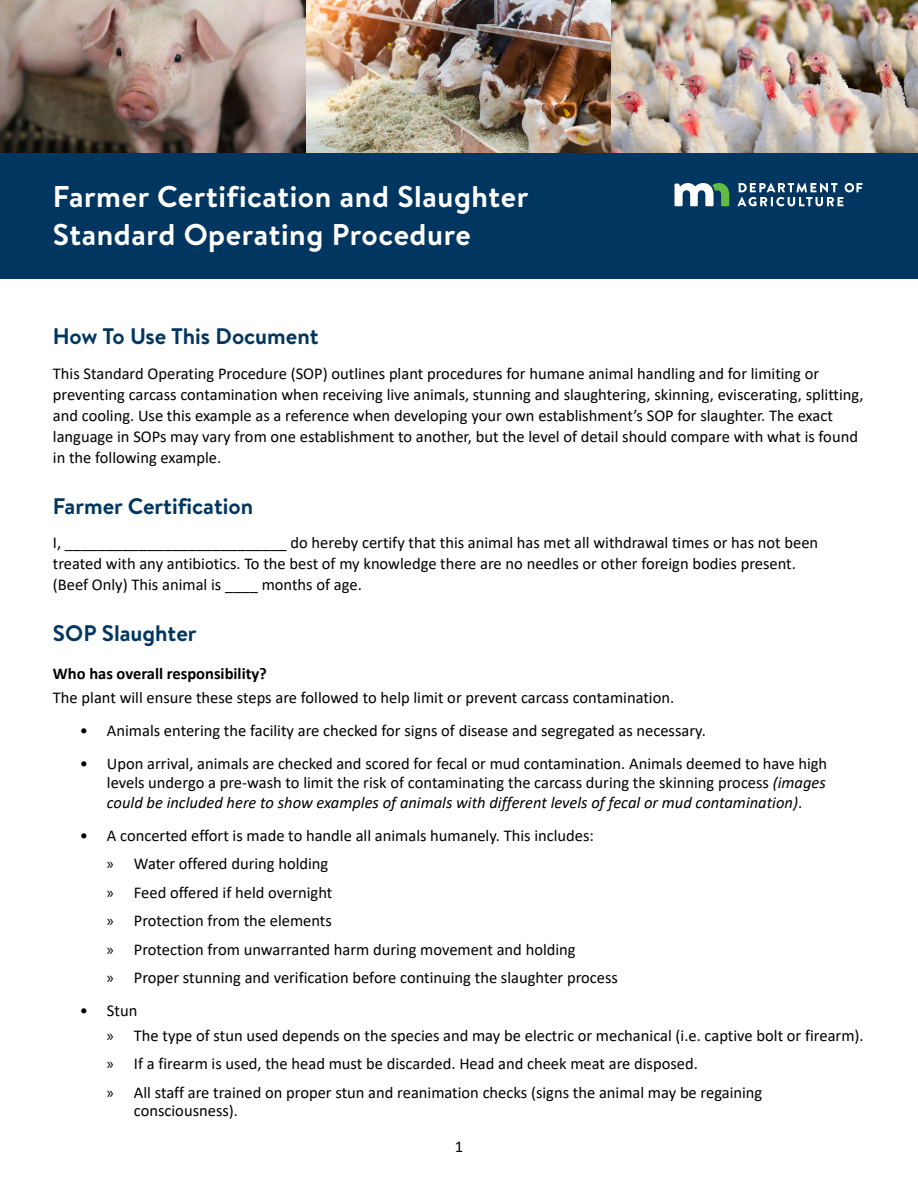
<style>
.page{position:relative;width:918px;height:1188px;background:#fff}
.page>*{position:absolute;margin:0;border:0;box-sizing:border-box;transform-origin:0 0}
.H1{font:700 30px/37.5px "Brandon Text";letter-spacing:.02em;color:#fff}
.t1{font:700 22.5px "Brandon Text";color:#003660}
.P_body_text_SPACE{font:16.5px/21px "Calibri";color:#000}
.P_Text_Bold_NO_SPACE{font:700 16.5px "Calibri";color:#000}
.s1{font-style:italic}
.s2{font-family:"Myriad Pro"}
</style>
<div class="page">
<img style="left:0;top:0;width:306px;height:153px">
<img style="left:307px;top:0;width:305px;height:153px">
<img style="left:612px;top:0;width:306px;height:153px">
<div style="left:0;top:153px;width:918px;height:126px;background:#003660"></div>
<svg style="left:675px;top:183px;width:54px;height:23px"></svg>
<svg style="left:737px;top:183px;width:125px;height:23px"></svg>
<h1 class="H1" style="left:53px;top:177px;width:477px">Farmer Certification and Slaughter<br>Standard Operating Procedure</h1>
<h2 class="t1" style="left:53px;top:321px;width:267px">How To Use This Document</h2>
<p class="P_body_text_SPACE" style="left:53px;top:362px;width:812px">This Standard Operating Procedure (SOP) outlines plant procedures for humane animal handling and for limiting or preventing carcass contamination when receiving live animals, stunning and slaughtering, skinning, eviscerating, splitting, and cooling. Use this example as a reference when developing your own establishment’s SOP for slaughter. The exact language in SOPs may vary from one establishment to another, but the level of detail should compare with what is found in the following example.</p>
<h2 class="t1" style="left:53px;top:490px;width:202px">Farmer Certification</h2>
<p class="P_body_text_SPACE" style="left:53px;top:532px;width:767px">I, ___________________________ do hereby certify that this animal has met all withdrawal times or has not been treated with any antibiotics. To the best of my knowledge there are no needles or other foreign bodies present. (Beef Only) This animal is ____ months of age.</p>
<h2 class="t1" style="left:53px;top:618px;width:145px">SOP Slaughter</h2>
<p class="P_Text_Bold_NO_SPACE" style="left:53px;top:662px;width:216px">Who has overall responsibility?</p>
<p class="P_body_text_SPACE" style="left:53px;top:686px;width:623px">The plant will ensure these steps are followed to help limit or prevent carcass contamination.</p>
<p class="P_body_text_SPACE" style="left:80px;top:719px;width:627px">• Animals entering the facility are checked for signs of disease and segregated as necessary.</p>
<p class="P_body_text_SPACE" style="left:107px;top:753px;width:722px;line-height:19.5px;text-align:justify;text-indent:-27px">• Upon arrival, animals are checked and scored for fecal or mud contamination. Animals deemed to have high levels undergo a pre-wash to limit the risk of contaminating the carcass during the skinning process <span class="s1">(images could be included here to show examples of animals with different levels of fecal or mud contamination)</span>.</p>
<p class="P_body_text_SPACE" style="left:80px;top:824px;width:516px">• A concerted effort is made to handle all animals humanely. This includes:</p>
<p class="P_body_text_SPACE" style="left:107px;top:853px;width:223px"><span class="s2">»</span> Water offered during holding</p>
<p class="P_body_text_SPACE" style="left:107px;top:881px;width:227px"><span class="s2">»</span> Feed offered if held overnight</p>
<p class="P_body_text_SPACE" style="left:107px;top:910px;width:227px"><span class="s2">»</span> Protection from the elements</p>
<p class="P_body_text_SPACE" style="left:107px;top:938px;width:470px"><span class="s2">»</span> Protection from unwarranted harm during movement and holding</p>
<p class="P_body_text_SPACE" style="left:107px;top:967px;width:513px"><span class="s2">»</span> Proper stunning and verification before continuing the slaughter process</p>
<p class="P_body_text_SPACE" style="left:80px;top:1000px;width:59px">• Stun</p>
<p class="P_body_text_SPACE" style="left:107px;top:1025px;width:758px"><span class="s2">»</span> The type of stun used depends on the species and may be electric or mechanical (i.e. captive bolt or firearm).</p>
<p class="P_body_text_SPACE" style="left:107px;top:1053px;width:593px"><span class="s2">»</span> If a firearm is used, the head must be discarded. Head and cheek meat are disposed.</p>
<p class="P_body_text_SPACE" style="left:134px;top:1083px;width:630px;line-height:18px;text-indent:-27px"><span class="s2">»</span> All staff are trained on proper stun and reanimation checks (signs the animal may be regaining consciousness).</p>
<p class="P_body_text_SPACE" style="left:455px;top:1136px;width:10px">1</p>
</div>
